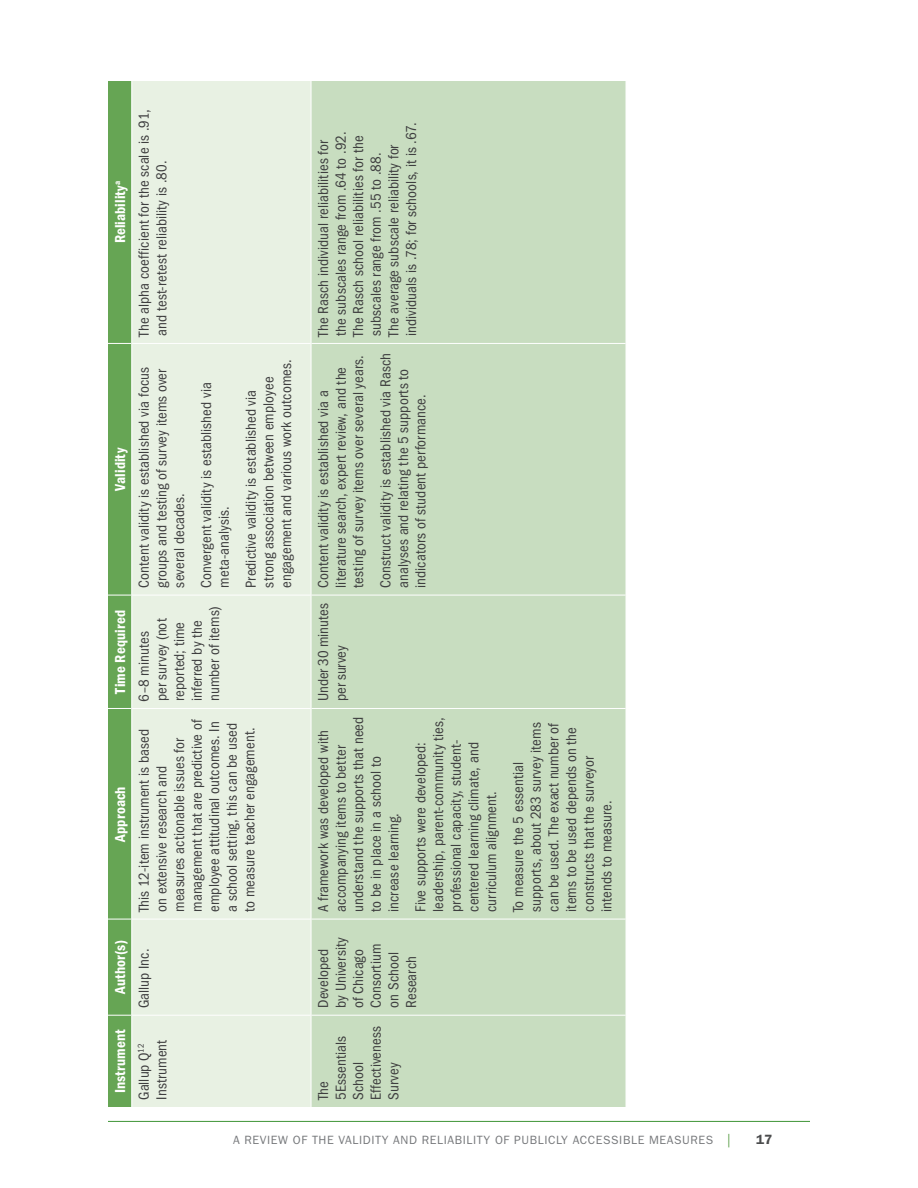
<style>
.page{position:relative;width:918px;height:1188px;background:#fff}
.page>*{position:absolute;margin:0;border:0;box-sizing:border-box;transform-origin:0 0}
.Table_Body{font:condensed 15px/17.7px "ITC Franklin Gothic Std";letter-spacing:.005em;color:#3e3e3f}
.Table_Bold_Centered{font:15px "ITC Franklin Gothic Std Dm Cd";letter-spacing:.005em;color:#fff}
.t1{font:600 13.5px "ITC Franklin Gothic Std";color:#4b4c4d}
.t2{font:12px "ITC Franklin Gothic Std";letter-spacing:.05em;color:#76787b}
.s1{font-family:"Minion Pro";font-size:13.5px;color:#5ea04c}
</style>
<div class="page">
<hr style="left:108px;top:1121px;width:702px;height:1px;background:#3f9537">
<div style="left:132px;top:81px;width:179px;height:1026px;background:#e8f1e3"></div>
<div style="left:312px;top:81px;width:314px;height:1026px;background:#c8ddc0"></div>
<div style="left:108px;top:81px;width:23px;height:1026px;background:#66a554"></div>
<hr style="left:132px;top:1015px;width:179px;height:1px;background:#fff">
<hr style="left:132px;top:919px;width:179px;height:1px;background:#fff">
<hr style="left:132px;top:708px;width:179px;height:1px;background:#fff">
<hr style="left:132px;top:595px;width:179px;height:1px;background:#fff">
<hr style="left:132px;top:343px;width:179px;height:1px;background:#fff">
<hr style="left:311px;top:1015px;width:315px;height:1px;background:#fff">
<hr style="left:311px;top:919px;width:315px;height:1px;background:#fff">
<hr style="left:311px;top:708px;width:315px;height:1px;background:#fff">
<hr style="left:311px;top:595px;width:315px;height:1px;background:#fff">
<hr style="left:311px;top:343px;width:315px;height:1px;background:#fff">
<p class="Table_Bold_Centered" style="left:111px;top:243px;width:64px;rotate:-90deg">Reliability<sup>a</sup></p>
<p class="Table_Bold_Centered" style="left:111px;top:491px;width:44px;rotate:-90deg">Validity</p>
<p class="Table_Bold_Centered" style="left:111px;top:694px;width:85px;rotate:-90deg">Time Required</p>
<p class="Table_Bold_Centered" style="left:111px;top:842px;width:57px;rotate:-90deg">Approach</p>
<p class="Table_Body" style="left:135px;top:337px;width:229px;rotate:-90deg">The alpha coefficient for the scale is .91, and test-retest reliability is .80.</p>
<p class="Table_Body" style="left:135px;top:588px;width:222px;text-align:justify;rotate:-90deg">Content validity is established via focus groups and testing of survey items over several decades.</p>
<p class="Table_Body" style="left:197px;top:588px;width:207px;rotate:-90deg">Convergent validity is established via meta-analysis.</p>
<p class="Table_Body" style="left:135px;top:702px;width:97px;rotate:-90deg">6–8 minutes<br>per survey (not reported; time inferred by the number of items)</p>
<p class="Table_Body" style="left:242px;top:588px;width:230px;rotate:-90deg">Predictive validity is established via strong association between employee engagement and various work outcomes.</p>
<p class="Table_Body" style="left:135px;top:912px;width:195px;rotate:-90deg">This 12-item instrument is based on extensive research and measures actionable issues for management that are predictive of employee attitudinal outcomes. In a school setting, this can be used to measure teacher engagement.</p>
<p class="Table_Bold_Centered" style="left:111px;top:994px;width:56px;rotate:-90deg">Author(s)</p>
<p class="Table_Bold_Centered" style="left:111px;top:1093px;width:66px;rotate:-90deg">Instrument</p>
<p class="Table_Body" style="left:135px;top:1008px;width:61px;rotate:-90deg">Gallup Inc.</p>
<p class="Table_Body" style="left:135px;top:1100px;width:62px;rotate:-90deg">Gallup Q<sup>12<br></sup>Instrument</p>
<p class="Table_Body" style="left:314px;top:337px;width:216px;rotate:-90deg">The Rasch individual reliabilities for the subscales range from .64 to .92.<br>The Rasch school reliabilities for the subscales range from .55 to .88.<br>The average subscale reliability for individuals is .78; for schools, it is .67.</p>
<p class="Table_Body" style="left:314px;top:588px;width:234px;rotate:-90deg">Content validity is established via a literature search, expert review, and the testing of survey items over several years.</p>
<p class="Table_Body" style="left:377px;top:588px;width:236px;rotate:-90deg">Construct validity is established via Rasch analyses and relating the 5 supports to indicators of student performance.</p>
<p class="Table_Body" style="left:314px;top:701px;width:99px;rotate:-90deg">Under 30 minutes per survey</p>
<p class="Table_Body" style="left:314px;top:912px;width:197px;rotate:-90deg">A framework was developed with accompanying items to better understand the supports that need to be in place in a school to increase learning.</p>
<p class="Table_Body" style="left:412px;top:912px;width:196px;rotate:-90deg">Five supports were developed: leadership, parent-community ties, professional capacity, student&shy;centered learning climate, and curriculum alignment.</p>
<p class="Table_Body" style="left:510px;top:912px;width:191px;rotate:-90deg">To measure the 5 essential supports, about 283 survey items can be used. The exact number of items to be used depends on the constructs that the surveyor intends to measure.</p>
<p class="Table_Body" style="left:314px;top:1008px;width:72px;rotate:-90deg">Developed by University of Chicago<br>Consortium on School<br>Research</p>
<p class="Table_Body" style="left:314px;top:1100px;width:76px;rotate:-90deg">The<br>5Essentials<br>School<br>Effectiveness<br>Survey</p>
<p class="t2" style="left:233px;top:1133px;width:499px">A REVIEW OF THE VALIDITY AND RELIABILITY OF PUBLICLY ACCESSIBLE MEASURES <span class="s1">|</span></p>
<p class="t1" style="left:756px;top:1131px;width:18px">17</p>
</div>
